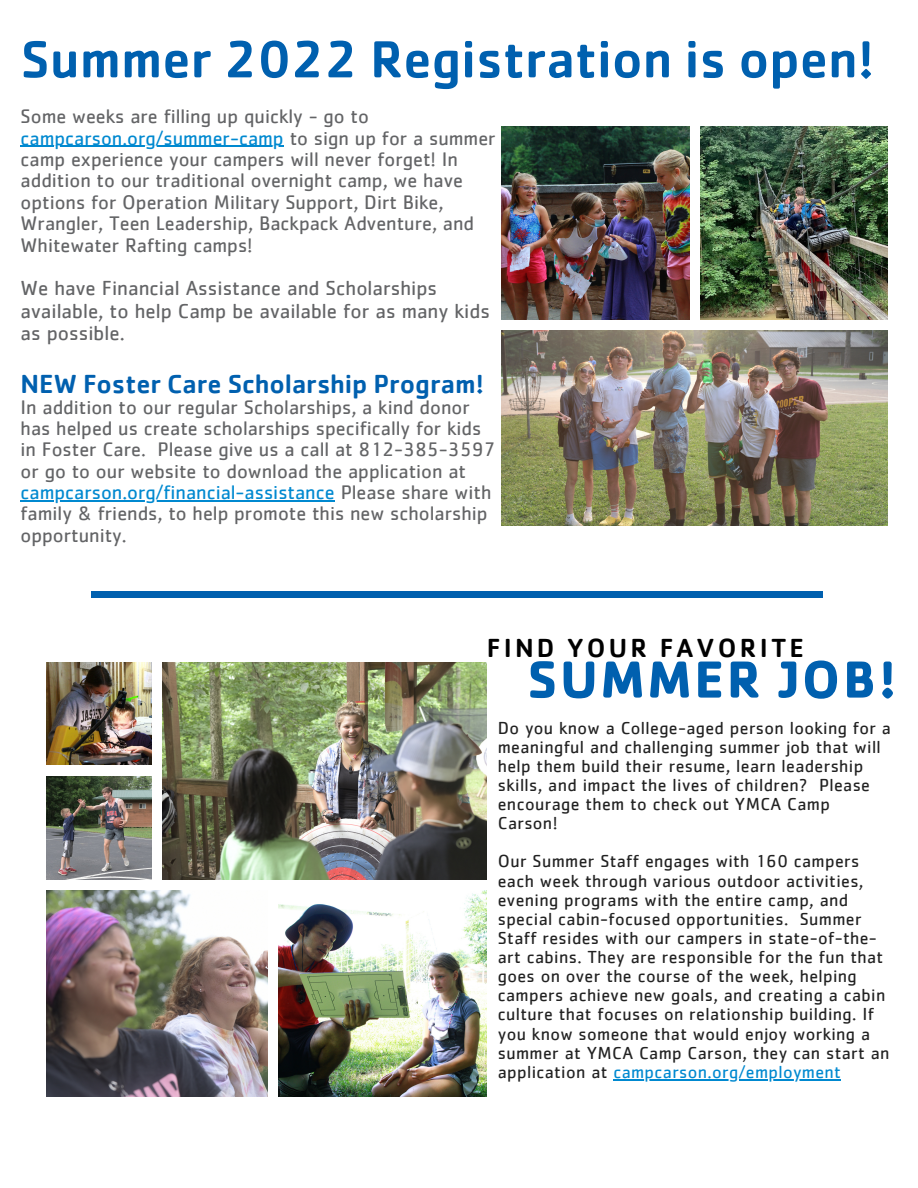
<style>
.page{position:relative;width:918px;height:1188px;background:#fff}
.page>*{position:absolute;margin:0;border:0;box-sizing:border-box;transform-origin:0 0}
.t1{font:500 54px "Cachet";color:#0060af}
.t2{font:700 54px "Cachet";letter-spacing:.05em;color:#0060af}
.t3{font:500 27px "Cachet";color:#0060af}
.t4{font:500 27px "Cachet";letter-spacing:.12em;color:#000}
.t5{font:21px/22.5px "Cachet";color:#636466}
.t6{font:20.25px/21.3px "Cachet";color:#636466}
.t7{font:18px/19.2px "Cachet";letter-spacing:.02em;color:#222}
.s1{color:#0089d0}
</style>
<div class="page">
<img style="left:47px;top:662px;width:105px;height:103px">
<img style="left:47px;top:776px;width:105px;height:104px">
<img style="left:163px;top:662px;width:324px;height:218px">
<img style="left:47px;top:891px;width:220px;height:206px">
<img style="left:279px;top:891px;width:208px;height:206px">
<img style="left:502px;top:126px;width:187px;height:194px">
<img style="left:701px;top:126px;width:186px;height:194px">
<img style="left:502px;top:331px;width:385px;height:194px">
<div style="left:92px;top:591px;width:731px;height:7px;background:#0060af"></div>
<hr style="left:21px;top:146px;width:263px;height:1px;background:#0089d0">
<hr style="left:21px;top:500px;width:314px;height:1px;background:#0089d0">
<hr style="left:613px;top:1079px;width:228px;height:1px;background:#0089d0">
<p class="t1" style="left:21px;top:24px;width:855px">Summer 2022 Registration is open!</p>
<p class="t6" style="left:21px;top:107px;width:477px">Some weeks are filling up quickly - go to <span class="s1">campcarson.org/summer-camp</span> to sign up for a summer camp experience your campers will never forget! In addition to our traditional overnight camp, we have options for Operation Military Support, Dirt Bike, Wrangler, Teen Leadership, Backpack Adventure, and Whitewater Rafting camps!</p>
<p class="t5" style="left:21px;top:278px;width:471px">We have Financial Assistance and Scholarships available, to help Camp be available for as many kids as possible.</p>
<p class="t3" style="left:21px;top:367px;width:465px">NEW Foster Care Scholarship Program!</p>
<p class="t6" style="left:21px;top:397px;width:476px">In addition to our regular Scholarships, a kind donor has helped us create scholarships specifically for kids in Foster Care. Please give us a call at 812-385-3597 or go to our website to download the application at <span class="s1">campcarson.org/financial-assistance</span> Please share with family &amp; friends, to help promote this new scholarship opportunity.</p>
<p class="t4" style="left:487px;top:630px;width:319px">FIND YOUR FAVORITE</p>
<p class="t2" style="left:527px;top:644px;width:370px">SUMMER JOB!</p>
<p class="t7" style="left:498px;top:719px;width:395px">Do you know a College-aged person looking for a meaningful and challenging summer job that will help them build their resume, learn leadership skills, and impact the lives of children? Please encourage them to check out YMCA Camp Carson!</p>
<p class="t7" style="left:498px;top:853px;width:393px">Our Summer Staff engages with 160 campers each week through various outdoor activities, evening programs with the entire camp, and special cabin-focused opportunities. Summer Staff resides with our campers in state-of-the&shy;art cabins. They are responsible for the fun that goes on over the course of the week, helping campers achieve new goals, and creating a cabin culture that focuses on relationship building. If you know someone that would enjoy working a summer at YMCA Camp Carson, they can start an application at <span class="s1">campcarson.org/employment</span></p>
</div>
